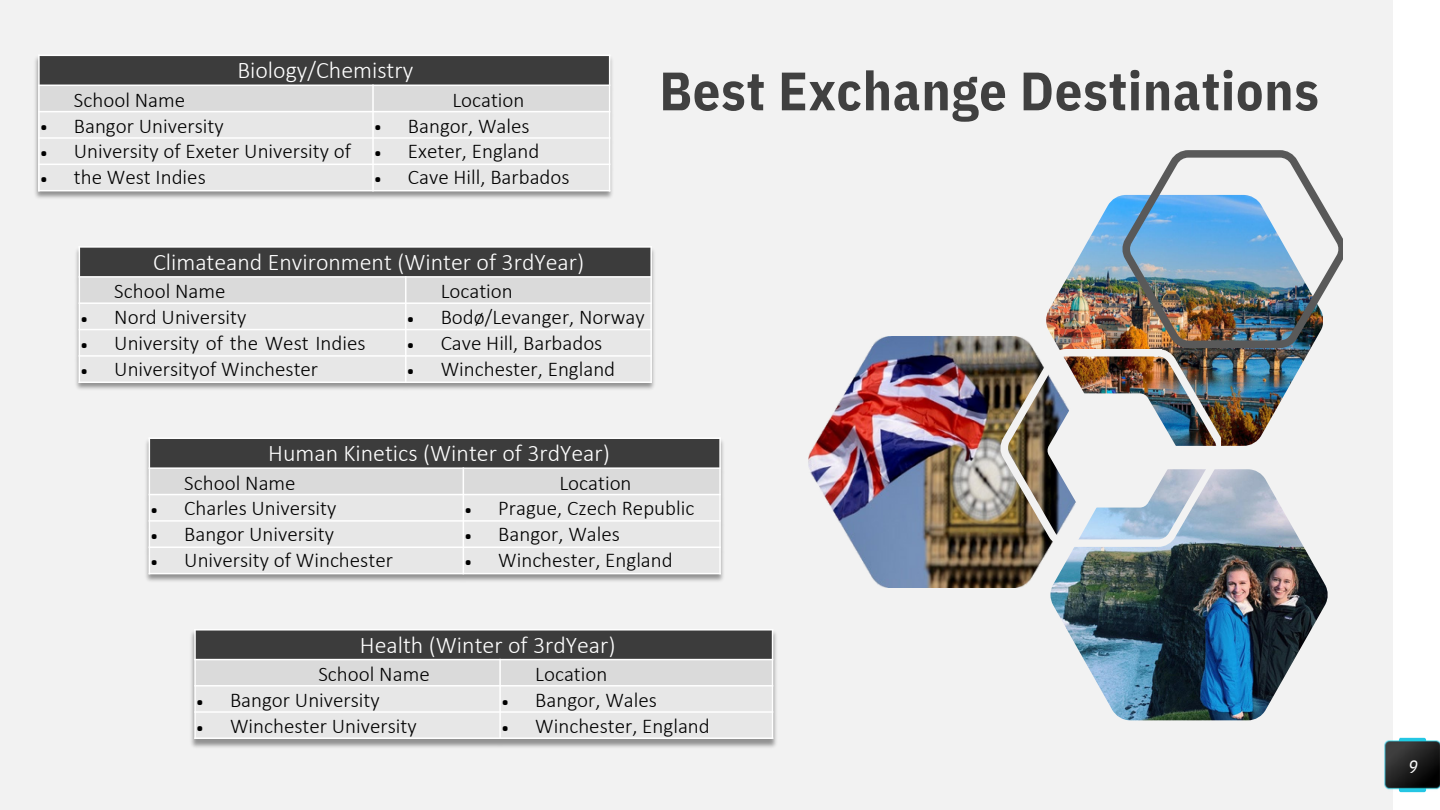
<style>
.page{position:relative;width:1440px;height:810px;background:#f2f2f2}
.page>*{position:absolute;margin:0;border:0;box-sizing:border-box;transform-origin:0 0}
.t1{font:700 54px "IBM Plex Sans Cond";letter-spacing:.015em;color:#404040}
.t2{font:300 24px "Calibri";color:#fff}
.t3{font:300 21px/25.8px "Calibri";color:#000}
.t4{font:21px/25.8px "IBM Plex Sans Cond";color:#000;text-align:justify}
.t5{font:italic 18px "IBM Plex Sans Cond";color:#fff}
</style>
<div class="page">
<div style="left:1393px;top:0;width:42px;height:810px;background:#fff"></div>
<div style="left:1435px;top:0;width:5px;height:810px;background:#fff"></div>
<img style="left:809px;top:336px;width:239px;height:251px">
<img style="left:1050px;top:551px;width:277px;height:169px">
<img style="left:1384px;top:737px;width:56px;height:56px">
<img style="left:35px;top:57px;width:578px;height:142px">
<div style="left:39px;top:55px;width:571px;height:30px;background:#3c3c3c"></div>
<div style="left:39px;top:85px;width:334px;height:27px;background:#dadada"></div>
<div style="left:373px;top:85px;width:237px;height:27px;background:#dadada"></div>
<div style="left:39px;top:112px;width:334px;height:26px;background:#e7e7e7"></div>
<div style="left:373px;top:112px;width:237px;height:26px;background:#e7e7e7"></div>
<div style="left:39px;top:138px;width:334px;height:26px;background:#e7e7e7"></div>
<div style="left:373px;top:138px;width:237px;height:26px;background:#e7e7e7"></div>
<div style="left:39px;top:164px;width:334px;height:27px;background:#e7e7e7"></div>
<div style="left:373px;top:164px;width:237px;height:27px;background:#e7e7e7"></div>
<hr style="left:372px;top:85px;width:2px;height:106px;background:#fff">
<hr style="left:38px;top:85px;width:572px;height:1px;background:#fff">
<hr style="left:38px;top:111px;width:572px;height:1px;background:#fff">
<hr style="left:38px;top:137px;width:572px;height:2px;background:#fff">
<hr style="left:38px;top:164px;width:572px;height:1px;background:#fff">
<hr style="left:38px;top:55px;width:2px;height:136px;background:#fff">
<hr style="left:609px;top:55px;width:1px;height:136px;background:#fff">
<hr style="left:38px;top:55px;width:572px;height:1px;background:#fff">
<hr style="left:38px;top:190px;width:572px;height:1px;background:#fff">
<img style="left:996px;top:150px;width:347px;height:401px">
<img style="left:76px;top:249px;width:578px;height:141px">
<div style="left:79px;top:247px;width:572px;height:30px;background:#3c3c3c"></div>
<div style="left:79px;top:277px;width:327px;height:26px;background:#dadada"></div>
<div style="left:406px;top:277px;width:245px;height:26px;background:#dadada"></div>
<div style="left:79px;top:303px;width:327px;height:27px;background:#e7e7e7"></div>
<div style="left:406px;top:303px;width:245px;height:27px;background:#e7e7e7"></div>
<div style="left:79px;top:330px;width:327px;height:26px;background:#e7e7e7"></div>
<div style="left:406px;top:330px;width:245px;height:26px;background:#e7e7e7"></div>
<div style="left:79px;top:356px;width:327px;height:26px;background:#e7e7e7"></div>
<div style="left:406px;top:356px;width:245px;height:26px;background:#e7e7e7"></div>
<hr style="left:405px;top:276px;width:2px;height:107px;background:#fff">
<hr style="left:79px;top:276px;width:573px;height:2px;background:#fff">
<hr style="left:79px;top:302px;width:573px;height:2px;background:#fff">
<hr style="left:79px;top:329px;width:573px;height:1px;background:#fff">
<hr style="left:79px;top:355px;width:573px;height:2px;background:#fff">
<hr style="left:79px;top:246px;width:1px;height:137px;background:#fff">
<hr style="left:650px;top:246px;width:2px;height:137px;background:#fff">
<hr style="left:79px;top:246px;width:573px;height:2px;background:#fff">
<hr style="left:79px;top:382px;width:573px;height:1px;background:#fff">
<img style="left:146px;top:440px;width:578px;height:142px">
<div style="left:149px;top:438px;width:571px;height:30px;background:#3c3c3c"></div>
<div style="left:149px;top:468px;width:314px;height:27px;background:#dadada"></div>
<div style="left:463px;top:468px;width:257px;height:27px;background:#dadada"></div>
<div style="left:149px;top:495px;width:314px;height:26px;background:#e7e7e7"></div>
<div style="left:463px;top:495px;width:257px;height:26px;background:#e7e7e7"></div>
<div style="left:149px;top:521px;width:314px;height:26px;background:#e7e7e7"></div>
<div style="left:463px;top:521px;width:257px;height:26px;background:#e7e7e7"></div>
<div style="left:149px;top:547px;width:314px;height:27px;background:#e7e7e7"></div>
<div style="left:463px;top:547px;width:257px;height:27px;background:#e7e7e7"></div>
<hr style="left:463px;top:467px;width:1px;height:107px;background:#fff">
<hr style="left:149px;top:467px;width:572px;height:2px;background:#fff">
<hr style="left:149px;top:494px;width:572px;height:1px;background:#fff">
<hr style="left:149px;top:520px;width:572px;height:2px;background:#fff">
<hr style="left:149px;top:546px;width:572px;height:2px;background:#fff">
<hr style="left:149px;top:437px;width:1px;height:137px;background:#fff">
<hr style="left:719px;top:437px;width:2px;height:137px;background:#fff">
<hr style="left:149px;top:437px;width:572px;height:2px;background:#fff">
<hr style="left:149px;top:573px;width:572px;height:1px;background:#fff">
<img style="left:191px;top:632px;width:586px;height:116px">
<div style="left:195px;top:630px;width:578px;height:30px;background:#3c3c3c"></div>
<div style="left:195px;top:660px;width:305px;height:26px;background:#dadada"></div>
<div style="left:500px;top:660px;width:273px;height:26px;background:#dadada"></div>
<div style="left:195px;top:686px;width:305px;height:26px;background:#e7e7e7"></div>
<div style="left:500px;top:686px;width:273px;height:26px;background:#e7e7e7"></div>
<div style="left:195px;top:712px;width:305px;height:26px;background:#e7e7e7"></div>
<div style="left:500px;top:712px;width:273px;height:26px;background:#e7e7e7"></div>
<hr style="left:499px;top:659px;width:2px;height:80px;background:#fff">
<hr style="left:194px;top:659px;width:579px;height:1px;background:#fff">
<hr style="left:194px;top:685px;width:579px;height:2px;background:#fff">
<hr style="left:194px;top:711px;width:579px;height:2px;background:#fff">
<hr style="left:194px;top:629px;width:2px;height:110px;background:#fff">
<hr style="left:772px;top:629px;width:1px;height:110px;background:#fff">
<hr style="left:194px;top:629px;width:579px;height:2px;background:#fff">
<hr style="left:194px;top:737px;width:579px;height:2px;background:#fff">
<p class="t4" style="left:40px;top:114px;width:9px">• • •</p>
<p class="t2" style="left:237px;top:60px;width:177px">Biology/Chemistry</p>
<p class="t3" style="left:74px;top:89px;width:113px">School Name</p>
<p class="t3" style="left:74px;top:114px;width:151px">Bangor University</p>
<p class="t3" style="left:74px;top:140px;width:279px">University of Exeter University of the West Indies</p>
<p class="t4" style="left:374px;top:114px;width:9px">• • •</p>
<p class="t3" style="left:452px;top:89px;width:74px">Location</p>
<p class="t3" style="left:408px;top:114px;width:163px">Bangor, Wales<br>Exeter, England<br>Cave Hill, Barbados</p>
<p class="t1" style="left:659px;top:55px;width:661px">Best Exchange Destinations</p>
<p class="t4" style="left:80px;top:305px;width:9px">• • •</p>
<p class="t2" style="left:153px;top:252px;width:433px">Climateand Environment (Winter of 3rdYear)</p>
<p class="t3" style="left:114px;top:280px;width:113px">School Name</p>
<p class="t3" style="left:114px;top:306px;width:134px">Nord University</p>
<p class="t3" style="left:114px;top:332px;width:253px">University of the West Indies<br>Universityof Winchester</p>
<p class="t4" style="left:407px;top:305px;width:9px">• • •</p>
<p class="t3" style="left:441px;top:280px;width:74px">Location</p>
<p class="t3" style="left:441px;top:306px;width:206px">Bodø/Levanger, Norway<br>Cave Hill, Barbados<br>Winchester, England</p>
<p class="t2" style="left:268px;top:443px;width:343px">Human Kinetics (Winter of 3rdYear)</p>
<p class="t4" style="left:150px;top:496px;width:9px">• • •</p>
<p class="t3" style="left:184px;top:471px;width:113px">School Name</p>
<p class="t3" style="left:184px;top:497px;width:154px">Charles University</p>
<p class="t3" style="left:184px;top:523px;width:210px">Bangor University<br>University of Winchester</p>
<p class="t4" style="left:464px;top:496px;width:9px">• • •</p>
<p class="t3" style="left:559px;top:471px;width:74px">Location</p>
<p class="t3" style="left:498px;top:497px;width:198px">Prague, Czech Republic<br>Bangor, Wales<br>Winchester, England</p>
<p class="t4" style="left:196px;top:688px;width:9px">• •</p>
<p class="t2" style="left:360px;top:635px;width:257px">Health (Winter of 3rdYear)</p>
<p class="t3" style="left:318px;top:663px;width:113px">School Name</p>
<p class="t3" style="left:230px;top:689px;width:188px">Bangor University<br>Winchester University</p>
<p class="t4" style="left:501px;top:688px;width:9px">• •</p>
<p class="t3" style="left:535px;top:663px;width:74px">Location</p>
<p class="t3" style="left:535px;top:689px;width:176px">Bangor, Wales<br>Winchester, England</p>
<p class="t5" style="left:1408px;top:754px;width:11px">9</p>
</div>
